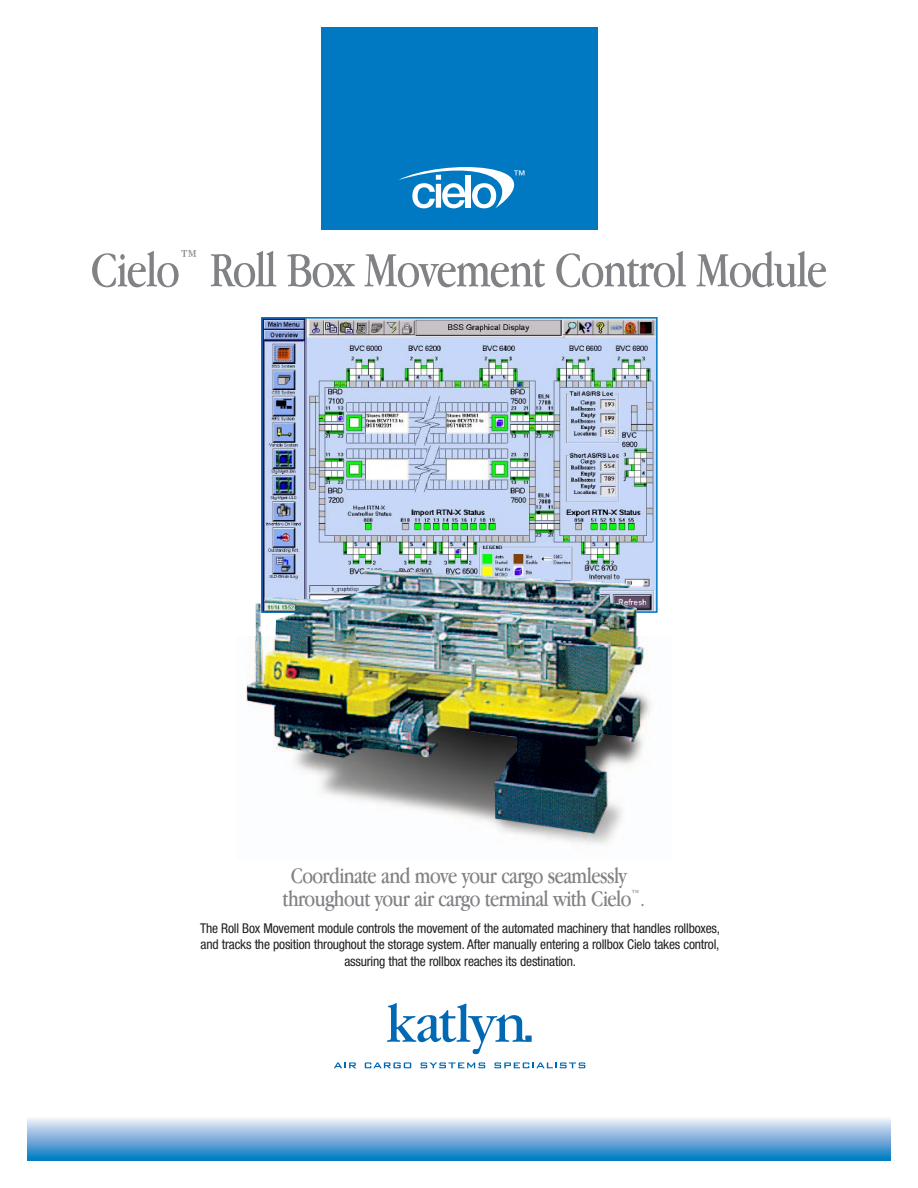
<style>
.page{position:relative;width:918px;height:1188px;background:#fff}
.page>*{position:absolute;margin:0;border:0;box-sizing:border-box;transform-origin:0 0}
.t1{font:51px "Apple Garamond";letter-spacing:-.025em;color:#808285}
.t2{font:22.95px/23px "Apple Garamond";letter-spacing:-.025em;color:#808285;text-align:center}
.t3{font:condensed 13.5px/16.5px "Helvetica Neue";letter-spacing:-.015em;color:#231f20;text-align:center}
.t4{font:12px "Helvetica Neue";color:#fff}
</style>
<div class="page">
<img style="left:246px;top:647px;width:405px;height:198px">
<div style="left:321px;top:27px;width:276px;height:203px;background:#0079c2"></div>
<hr style="left:27px;top:1158px;width:864px;height:3px;background:#007ec4">
<hr style="left:27px;top:1155px;width:864px;height:3px;background:#0383c7">
<hr style="left:27px;top:1154px;width:864px;height:3px;background:#0e85c8">
<hr style="left:27px;top:1153px;width:864px;height:3px;background:#1787c9">
<hr style="left:27px;top:1152px;width:864px;height:3px;background:#1c89ca">
<hr style="left:27px;top:1151px;width:864px;height:3px;background:#248bcb">
<hr style="left:27px;top:1150px;width:864px;height:3px;background:#2c8dcc">
<hr style="left:27px;top:1149px;width:864px;height:3px;background:#338fcd">
<hr style="left:27px;top:1148px;width:864px;height:3px;background:#3791ce">
<hr style="left:27px;top:1147px;width:864px;height:3px;background:#4694d0">
<hr style="left:27px;top:1145px;width:864px;height:3px;background:#5199d2">
<hr style="left:27px;top:1144px;width:864px;height:3px;background:#5a9bd3">
<hr style="left:27px;top:1143px;width:864px;height:3px;background:#609ed5">
<hr style="left:27px;top:1142px;width:864px;height:3px;background:#65a1d6">
<hr style="left:27px;top:1141px;width:864px;height:3px;background:#6aa4d7">
<hr style="left:27px;top:1140px;width:864px;height:3px;background:#6fa6d9">
<hr style="left:27px;top:1139px;width:864px;height:3px;background:#75a8da">
<hr style="left:27px;top:1138px;width:864px;height:3px;background:#7aabdb">
<hr style="left:27px;top:1137px;width:864px;height:3px;background:#80aedc">
<hr style="left:27px;top:1136px;width:864px;height:3px;background:#84b1de">
<hr style="left:27px;top:1135px;width:864px;height:3px;background:#8cb4df">
<hr style="left:27px;top:1134px;width:864px;height:3px;background:#90b7e1">
<hr style="left:27px;top:1133px;width:864px;height:3px;background:#95bae2">
<hr style="left:27px;top:1132px;width:864px;height:3px;background:#9bbde3">
<hr style="left:27px;top:1131px;width:864px;height:3px;background:#a0bfe4">
<hr style="left:27px;top:1130px;width:864px;height:3px;background:#a6c3e6">
<hr style="left:27px;top:1129px;width:864px;height:3px;background:#acc7e7">
<hr style="left:27px;top:1128px;width:864px;height:3px;background:#b1cae8">
<hr style="left:27px;top:1127px;width:864px;height:3px;background:#b6ceea">
<hr style="left:27px;top:1126px;width:864px;height:3px;background:#bbd1eb">
<hr style="left:27px;top:1125px;width:864px;height:3px;background:#c1d5ee">
<hr style="left:27px;top:1124px;width:864px;height:3px;background:#c6d8ef">
<hr style="left:27px;top:1123px;width:864px;height:3px;background:#cdddf0">
<hr style="left:27px;top:1122px;width:864px;height:3px;background:#d2e0f2">
<hr style="left:27px;top:1121px;width:864px;height:3px;background:#d8e5f4">
<hr style="left:27px;top:1120px;width:864px;height:3px;background:#dde8f5">
<hr style="left:27px;top:1119px;width:864px;height:3px;background:#e4edf7">
<hr style="left:27px;top:1118px;width:864px;height:3px;background:#ebf2f9">
<hr style="left:27px;top:1118px;width:864px;height:2px;background:#f1f5fb">
<hr style="left:27px;top:1118px;width:864px;height:1px;background:#f9fbfd">
<svg style="left:334px;top:1062px;width:22px;height:6px"></svg>
<svg style="left:365px;top:1062px;width:46px;height:6px"></svg>
<svg style="left:420px;top:1062px;width:65px;height:6px"></svg>
<svg style="left:494px;top:1062px;width:91px;height:6px"></svg>
<svg style="left:387px;top:1003px;width:145px;height:51px"></svg>
<svg style="left:399px;top:167px;width:116px;height:41px"></svg>
<img style="left:264px;top:320px;width:391px;height:290px">
<div style="left:261px;top:317px;width:397px;height:296px;border:2px solid #0079c2"></div>
<img style="left:247px;top:569px;width:396px;height:264px">
<p class="t4" style="left:514px;top:170px;width:13px">™</p>
<h1 class="t1" style="left:91px;top:251px;width:738px">Cielo<sup>™</sup> Roll Box Movement Control Module</h1>
<h2 class="t2" style="left:283px;top:866px;width:364px">Coordinate and move your cargo seamlessly throughout your air cargo terminal with Cielo<sup>™</sup>.</h2>
<p class="t3" style="left:200px;top:921px;width:522px">The Roll Box Movement module controls the movement of the automated machinery that handles rollboxes, and tracks the position throughout the storage system. After manually entering a rollbox Cielo takes control, assuring that the rollbox reaches its destination.</p>
</div>
